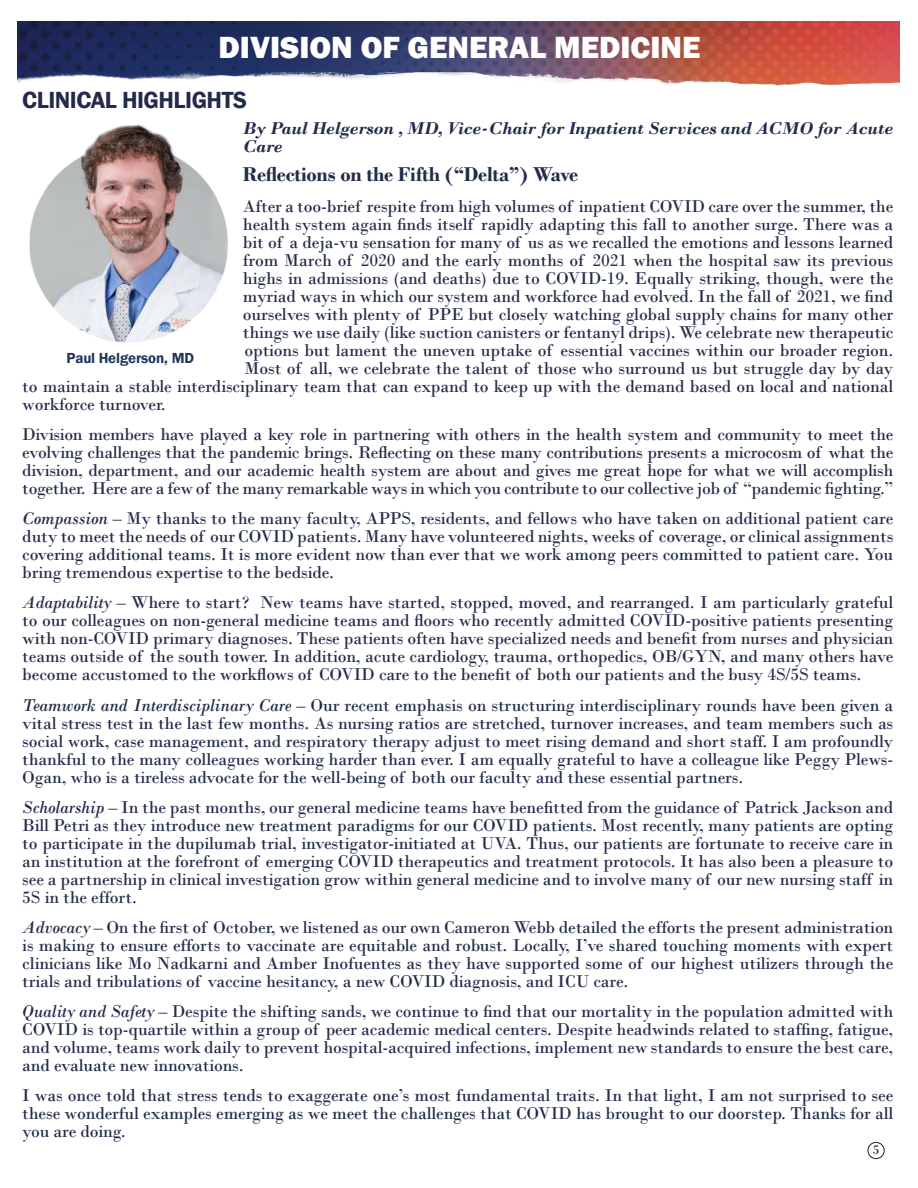
<style>
.page{position:relative;width:918px;height:1188px;background:#fff}
.page>*{position:absolute;margin:0;border:0;box-sizing:border-box;transform-origin:0 0}
.t1{font:800 31.5px "Franklin Gothic";color:#fff}
.t2{font:600 24px "Franklin Gothic";letter-spacing:-.02em;color:#222c4a}
.t3{font:700 21px "Bodoni";letter-spacing:-.01em;color:#222c4a}
.t4{font:18px/18px "Bodoni";letter-spacing:-.01em;color:#222c4a;text-align:justify}
.t5{font:italic 700 18px/18px "Bodoni";letter-spacing:-.01em;color:#222c4a}
.t6{font:600 15px "Franklin Gothic";letter-spacing:-.01em;color:#20365c}
.t7{font:13.5px "Bodoni";color:#231f20}
.s1{font-style:italic}
</style>
<div class="page">
<img style="left:17px;top:21px;width:882px;height:65px">
<img style="left:29px;top:124px;width:199px;height:219px">
<div style="left:868px;top:1142px;width:16px;height:17px;border:1px solid #231f20;border-radius:50%"></div>
<p class="t1" style="left:219px;top:27px;width:483px">DIVISION OF GENERAL MEDICINE</p>
<p class="t2" style="left:22px;top:86px;width:226px">CLINICAL HIGHLIGHTS</p>
<p class="t5" style="left:243px;top:120px;width:652px">By Paul Helgerson , MD, Vice-Chair for Inpatient Services and ACMO for Acute<br>Care</p>
<p class="t3" style="left:243px;top:162px;width:337px">Reflections on the Fifth (“Delta”) Wave</p>
<p class="t4" style="left:243px;top:198px;width:652px">After a too-brief respite from high volumes of inpatient COVID care over the summer, the</p>
<p class="t4" style="left:243px;top:216px;width:652px">health system again finds itself rapidly adapting this fall to another surge. There was a</p>
<p class="t4" style="left:243px;top:234px;width:652px">bit of a deja-vu sensation for many of us as we recalled the emotions and lessons learned</p>
<p class="t4" style="left:243px;top:252px;width:652px">from March of 2020 and the early months of 2021 when the hospital saw its previous</p>
<p class="t4" style="left:243px;top:270px;width:652px">highs in admissions (and deaths) due to COVID-19. Equally striking, though, were the</p>
<p class="t4" style="left:243px;top:288px;width:652px">myriad ways in which our system and workforce had evolved. In the fall of 2021, we find</p>
<p class="t4" style="left:243px;top:306px;width:652px">ourselves with plenty of PPE but closely watching global supply chains for many other</p>
<p class="t4" style="left:243px;top:324px;width:652px">things we use daily (like suction canisters or fentanyl drips). We celebrate new therapeutic</p>
<p class="t4" style="left:244px;top:342px;width:650px">options but lament the uneven uptake of essential vaccines within our broader region.</p>
<p class="t4" style="left:244px;top:360px;width:650px">Most of all, we celebrate the talent of those who surround us but struggle day by day</p>
<p class="t4" style="left:22px;top:378px;width:873px">to maintain a stable interdisciplinary team that can expand to keep up with the demand based on local and national</p>
<p class="t4" style="left:22px;top:396px;width:145px">workforce turnover.</p>
<p class="t4" style="left:22px;top:426px;width:873px">Division members have played a key role in partnering with others in the health system and community to meet the evolving challenges that the pandemic brings. Reflecting on these many contributions presents a microcosm of what the division, department, and our academic health system are about and gives me great hope for what we will accomplish together. Here are a few of the many remarkable ways in which you contribute to our collective job of “pandemic fighting.”</p>
<p class="t4" style="left:22px;top:510px;width:873px"><span class="s1">Compassion</span> – My thanks to the many faculty, APPS, residents, and fellows who have taken on additional patient care duty to meet the needs of our COVID patients. Many have volunteered nights, weeks of coverage, or clinical assignments covering additional teams. It is more evident now than ever that we work among peers committed to patient care. You bring tremendous expertise to the bedside.</p>
<p class="t4" style="left:22px;top:594px;width:873px"><span class="s1">Adaptability</span> – Where to start? New teams have started, stopped, moved, and rearranged. I am particularly grateful to our colleagues on non-general medicine teams and floors who recently admitted COVID-positive patients presenting with non-COVID primary diagnoses. These patients often have specialized needs and benefit from nurses and physician teams outside of the south tower. In addition, acute cardiology, trauma, orthopedics, OB/GYN, and many others have become accustomed to the workflows of COVID care to the benefit of both our patients and the busy 4S/5S teams.</p>
<p class="t4" style="left:22px;top:696px;width:873px"><span class="s1">Teamwork and Interdisciplinary Care</span> – Our recent emphasis on structuring interdisciplinary rounds have been given a vital stress test in the last few months. As nursing ratios are stretched, turnover increases, and team members such as social work, case management, and respiratory therapy adjust to meet rising demand and short staff. I am profoundly thankful to the many colleagues working harder than ever. I am equally grateful to have a colleague like Peggy Plews-Ogan, who is a tireless advocate for the well-being of both our faculty and these essential partners.</p>
<p class="t4" style="left:22px;top:798px;width:873px"><span class="s1">Scholarship</span> – In the past months, our general medicine teams have benefitted from the guidance of Patrick Jackson and Bill Petri as they introduce new treatment paradigms for our COVID patients. Most recently, many patients are opting to participate in the dupilumab trial, investigator-initiated at UVA. Thus, our patients are fortunate to receive care in an institution at the forefront of emerging COVID therapeutics and treatment protocols. It has also been a pleasure to see a partnership in clinical investigation grow within general medicine and to involve many of our new nursing staff in 5S in the effort.</p>
<p class="t4" style="left:22px;top:918px;width:873px"><span class="s1">Advocacy</span> – On the first of October, we listened as our own Cameron Webb detailed the efforts the present administration is making to ensure efforts to vaccinate are equitable and robust. Locally, I’ve shared touching moments with expert clinicians like Mo Nadkarni and Amber Inofuentes as they have supported some of our highest utilizers through the trials and tribulations of vaccine hesitancy, a new COVID diagnosis, and ICU care.</p>
<p class="t4" style="left:22px;top:1002px;width:873px"><span class="s1">Quality and Safety</span> – Despite the shifting sands, we continue to find that our mortality in the population admitted with COVID is top-quartile within a group of peer academic medical centers. Despite headwinds related to staffing, fatigue, and volume, teams work daily to prevent hospital-acquired infections, implement new standards to ensure the best care, and evaluate new innovations.</p>
<p class="t4" style="left:22px;top:1086px;width:873px">I was once told that stress tends to exaggerate one’s most fundamental traits. In that light, I am not surprised to see these wonderful examples emerging as we meet the challenges that COVID has brought to our doorstep. Thanks for all you are doing.</p>
<p class="t6" style="left:67px;top:349px;width:129px">Paul Helgerson, MD</p>
<p class="t7" style="left:873px;top:1142px;width:8px">5</p>
</div>
